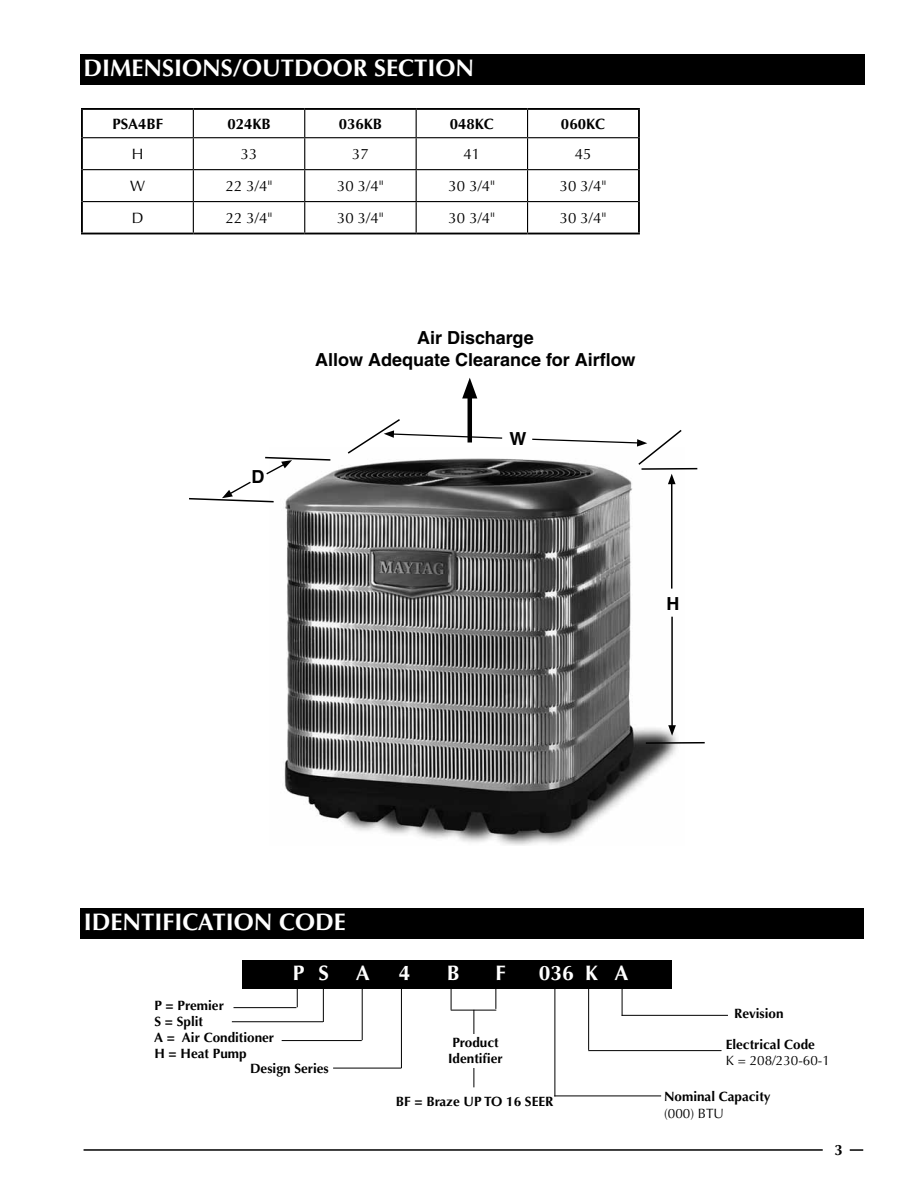
<style>
.page{position:relative;width:918px;height:1188px;background:#fff}
.page>*{position:absolute;margin:0;border:0;box-sizing:border-box;transform-origin:0 0}
.t1{font:700 24px "Optima";color:#fff}
.t2{font:700 21px "Optima";color:#fff}
.t3{font:700 18px/21.6px "Helvetica";color:#000;text-align:center}
.t4{font:15px "Optima";color:#000}
.t5{font:700 15px "Optima";color:#000}
.t6{font:700 13.5px/16.2px "Optima";color:#000;text-align:center}
.t7{font:13.5px "Optima";color:#000}
</style>
<div class="page">
<svg style="left:850px;top:1149px;width:13px;height:2px"></svg>
<hr style="left:84px;top:1149px;width:739px;height:2px;background:#000">
<div style="left:80px;top:55px;width:785px;height:30px;background:#000"></div>
<div style="left:242px;top:960px;width:429px;height:29px;background:#000"></div>
<hr style="left:323px;top:980px;width:1px;height:42px;background:#000">
<hr style="left:401px;top:981px;width:1px;height:87px;background:#000">
<svg style="left:451px;top:989px;width:1px;height:21px"></svg>
<hr style="left:588px;top:981px;width:1px;height:69px;background:#000">
<hr style="left:232px;top:1021px;width:91px;height:1px;background:#000">
<hr style="left:333px;top:1068px;width:68px;height:1px;background:#000">
<hr style="left:451px;top:1010px;width:45px;height:1px;background:#000">
<svg style="left:495px;top:989px;width:1px;height:20px"></svg>
<hr style="left:554px;top:1096px;width:107px;height:1px;background:#000">
<div style="left:80px;top:908px;width:784px;height:31px;background:#000"></div>
<hr style="left:474px;top:1010px;width:1px;height:77px;background:#000">
<div style="left:446px;top:1034px;width:56px;height:34px;background:#fff"></div>
<hr style="left:555px;top:986px;width:1px;height:110px;background:#000">
<hr style="left:588px;top:1050px;width:134px;height:1px;background:#000">
<hr style="left:234px;top:1007px;width:62px;height:1px;background:#000">
<svg style="left:297px;top:989px;width:1px;height:18px"></svg>
<hr style="left:282px;top:1040px;width:80px;height:1px;background:#000">
<hr style="left:362px;top:985px;width:1px;height:55px;background:#000">
<hr style="left:622px;top:986px;width:1px;height:30px;background:#000">
<hr style="left:622px;top:1015px;width:106px;height:1px;background:#000">
<img style="left:284px;top:458px;width:394px;height:387px">
<hr style="left:642px;top:468px;width:55px;height:2px;background:#000">
<hr style="left:671px;top:482px;width:1px;height:107px;background:#000">
<svg style="left:668px;top:474px;width:8px;height:10px"></svg>
<svg style="left:347px;top:418px;width:156px;height:36px"></svg>
<hr style="left:671px;top:617px;width:2px;height:111px;background:#000">
<svg style="left:668px;top:725px;width:8px;height:11px"></svg>
<hr style="left:468px;top:390px;width:4px;height:53px;background:#000">
<svg style="left:462px;top:378px;width:15px;height:20px"></svg>
<svg style="left:189px;top:456px;width:143px;height:47px"></svg>
<hr style="left:646px;top:742px;width:59px;height:2px;background:#000">
<svg style="left:531px;top:430px;width:151px;height:36px"></svg>
<svg style="left:193px;top:110px;width:1px;height:27px"></svg>
<svg style="left:304px;top:110px;width:1px;height:27px"></svg>
<svg style="left:416px;top:110px;width:1px;height:27px"></svg>
<svg style="left:527px;top:110px;width:1px;height:27px"></svg>
<hr style="left:83px;top:137px;width:110px;height:1px;background:#000">
<hr style="left:193px;top:137px;width:112px;height:1px;background:#000">
<hr style="left:193px;top:138px;width:1px;height:31px;background:#000">
<hr style="left:305px;top:137px;width:111px;height:1px;background:#000">
<hr style="left:304px;top:138px;width:1px;height:31px;background:#000">
<hr style="left:416px;top:137px;width:112px;height:1px;background:#000">
<hr style="left:416px;top:138px;width:1px;height:31px;background:#000">
<hr style="left:528px;top:137px;width:110px;height:1px;background:#000">
<hr style="left:527px;top:138px;width:1px;height:31px;background:#000">
<hr style="left:83px;top:169px;width:110px;height:1px;background:#000">
<hr style="left:193px;top:169px;width:112px;height:1px;background:#000">
<hr style="left:193px;top:170px;width:1px;height:31px;background:#000">
<hr style="left:305px;top:169px;width:111px;height:1px;background:#000">
<hr style="left:304px;top:170px;width:1px;height:31px;background:#000">
<hr style="left:416px;top:169px;width:112px;height:1px;background:#000">
<hr style="left:416px;top:170px;width:1px;height:31px;background:#000">
<hr style="left:528px;top:169px;width:110px;height:1px;background:#000">
<hr style="left:527px;top:170px;width:1px;height:31px;background:#000">
<hr style="left:83px;top:201px;width:110px;height:1px;background:#000">
<hr style="left:193px;top:201px;width:112px;height:1px;background:#000">
<hr style="left:193px;top:202px;width:1px;height:31px;background:#000">
<hr style="left:305px;top:201px;width:111px;height:1px;background:#000">
<hr style="left:304px;top:202px;width:1px;height:31px;background:#000">
<hr style="left:416px;top:201px;width:112px;height:1px;background:#000">
<hr style="left:416px;top:202px;width:1px;height:31px;background:#000">
<hr style="left:528px;top:201px;width:110px;height:1px;background:#000">
<hr style="left:527px;top:202px;width:1px;height:31px;background:#000">
<hr style="left:81px;top:108px;width:112px;height:2px;background:#000">
<hr style="left:81px;top:110px;width:2px;height:28px;background:#000">
<hr style="left:193px;top:108px;width:112px;height:2px;background:#000">
<hr style="left:305px;top:108px;width:111px;height:2px;background:#000">
<hr style="left:416px;top:108px;width:112px;height:2px;background:#000">
<hr style="left:528px;top:108px;width:112px;height:2px;background:#000">
<hr style="left:638px;top:110px;width:2px;height:28px;background:#000">
<hr style="left:81px;top:138px;width:2px;height:32px;background:#000">
<hr style="left:638px;top:138px;width:2px;height:32px;background:#000">
<hr style="left:81px;top:170px;width:2px;height:32px;background:#000">
<hr style="left:638px;top:170px;width:2px;height:32px;background:#000">
<hr style="left:81px;top:202px;width:2px;height:31px;background:#000">
<hr style="left:638px;top:202px;width:2px;height:31px;background:#000">
<hr style="left:81px;top:233px;width:112px;height:1px;background:#000">
<hr style="left:193px;top:233px;width:112px;height:1px;background:#000">
<hr style="left:305px;top:233px;width:111px;height:1px;background:#000">
<hr style="left:416px;top:233px;width:112px;height:1px;background:#000">
<hr style="left:528px;top:233px;width:112px;height:1px;background:#000">
<h1 class="t1" style="left:84px;top:54px;width:392px">DIMENSIONS/OUTDOOR SECTION</h1>
<p class="t5" style="left:112px;top:115px;width:52px">PSA4BF</p>
<p class="t5" style="left:227px;top:115px;width:45px">024KB</p>
<p class="t5" style="left:339px;top:115px;width:45px">036KB</p>
<p class="t5" style="left:450px;top:115px;width:46px">048KC</p>
<p class="t5" style="left:561px;top:115px;width:46px">060KC</p>
<p class="t4" style="left:132px;top:145px;width:13px">H</p>
<p class="t4" style="left:241px;top:145px;width:18px">33</p>
<p class="t4" style="left:352px;top:145px;width:18px">37</p>
<p class="t4" style="left:464px;top:145px;width:18px">41</p>
<p class="t4" style="left:575px;top:145px;width:18px">45</p>
<p class="t4" style="left:130px;top:177px;width:16px">W</p>
<p class="t4" style="left:226px;top:177px;width:48px">22 3/4"</p>
<p class="t4" style="left:337px;top:177px;width:48px">30 3/4"</p>
<p class="t4" style="left:449px;top:177px;width:48px">30 3/4"</p>
<p class="t4" style="left:560px;top:177px;width:48px">30 3/4"</p>
<p class="t4" style="left:132px;top:209px;width:13px">D</p>
<p class="t4" style="left:226px;top:209px;width:48px">22 3/4"</p>
<p class="t4" style="left:337px;top:209px;width:48px">30 3/4"</p>
<p class="t4" style="left:449px;top:209px;width:48px">30 3/4"</p>
<p class="t4" style="left:560px;top:209px;width:48px">30 3/4"</p>
<h3 class="t3" style="left:315px;top:327px;width:322px">Air Discharge<br>Allow Adequate Clearance for Airflow</h3>
<h3 class="t3" style="left:251px;top:466px;width:14px">D</h3>
<h3 class="t3" style="left:510px;top:427px;width:18px">W</h3>
<h3 class="t3" style="left:666px;top:593px;width:14px">H</h3>
<h1 class="t1" style="left:84px;top:908px;width:264px">IDENTIFICATION CODE</h1>
<h2 class="t2" style="left:293px;top:961px;width:38px">P S</h2>
<h2 class="t2" style="left:356px;top:961px;width:16px">A</h2>
<h2 class="t2" style="left:399px;top:961px;width:13px">4</h2>
<h2 class="t2" style="left:447px;top:961px;width:14px">B</h2>
<h2 class="t2" style="left:496px;top:961px;width:12px">F</h2>
<h2 class="t2" style="left:539px;top:961px;width:91px">036 K A</h2>
<p class="t6" style="left:154px;top:997px;width:71px;text-align:left">P = Premier<br>S = Split</p>
<p class="t6" style="left:154px;top:1046px;width:94px">H = Heat Pump</p>
<p class="t6" style="left:154px;top:1030px;width:122px">A = Air Conditioner</p>
<p class="t6" style="left:250px;top:1060px;width:80px">Design Series</p>
<p class="t6" style="left:448px;top:1035px;width:56px">Product<br>Identifier</p>
<p class="t6" style="left:396px;top:1093px;width:159px">BF = Braze UP TO 16 SEER</p>
<p class="t6" style="left:734px;top:1006px;width:51px">Revision</p>
<p class="t6" style="left:726px;top:1036px;width:91px">Electrical Code</p>
<p class="t7" style="left:726px;top:1052px;width:106px">K = 208/230-60-1</p>
<p class="t6" style="left:664px;top:1089px;width:108px">Nominal Capacity</p>
<p class="t7" style="left:664px;top:1105px;width:62px">(000) BTU</p>
<p class="t5" style="left:834px;top:1141px;width:10px">3</p>
</div>
